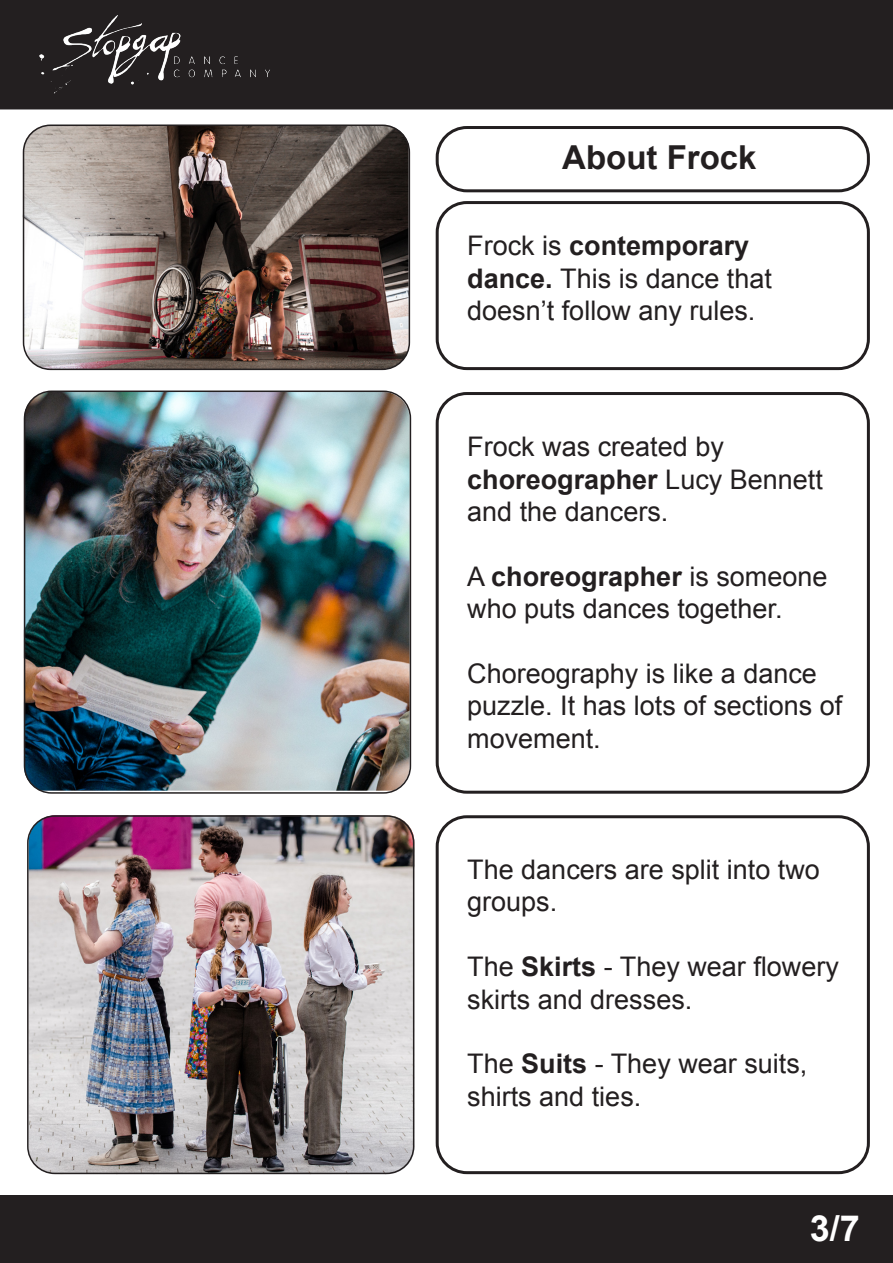
<style>
.page{position:relative;width:893px;height:1263px;background:#fff}
.page>*{position:absolute;margin:0;border:0;box-sizing:border-box;transform-origin:0 0}
.t1{font:700 36px "Arial";color:#fff}
.t2{font:700 33px "Arial";color:#231f20}
.t3{font:27px/32.4px "Arial";color:#231f20}
.s1{font-weight:700}
</style>
<div class="page">
<img style="left:24px;top:393px;width:386px;height:398px">
<img style="left:23px;top:125px;width:386px;height:244px">
<div style="left:24px;top:390px;width:387px;height:404px;border:2px solid #231f20;border-radius:27px"></div>
<div style="left:23px;top:125px;width:387px;height:245px;border:2px solid #231f20;border-radius:27px"></div>
<div style="left:436px;top:201px;width:434px;height:169px;border:3px solid #231f20;border-radius:30px"></div>
<div style="left:0;top:0;width:893px;height:109px;background:#231f20"></div>
<img style="left:29px;top:815px;width:385px;height:359px">
<img style="left:37px;top:16px;width:234px;height:79px">
<div style="left:436px;top:392px;width:434px;height:402px;border:3px solid #231f20;border-radius:30px"></div>
<div style="left:27px;top:815px;width:387px;height:359px;border:2px solid #231f20;border-radius:27px"></div>
<div style="left:0;top:1195px;width:893px;height:68px;background:#231f20"></div>
<div style="left:436px;top:126px;width:434px;height:66px;border:3px solid #231f20;border-radius:30px"></div>
<div style="left:436px;top:815px;width:434px;height:359px;border:3px solid #231f20;border-radius:30px"></div>
<p class="t2" style="left:562px;top:135px;width:196px">About Frock</p>
<p class="t3" style="left:467px;top:230px;width:306px">Frock is <span class="s1">contemporary dance.</span> This is dance that doesn’t follow any rules.</p>
<p class="t3" style="left:467px;top:431px;width:357px">Frock was created by <span class="s1">choreographer</span> Lucy Bennett and the dancers.</p>
<p class="t3" style="left:467px;top:560px;width:362px">A <span class="s1">choreographer</span> is someone who puts dances together.</p>
<p class="t3" style="left:467px;top:657px;width:377px">Choreography is like a dance puzzle. It has lots of sections of movement.</p>
<p class="t3" style="left:467px;top:853px;width:354px">The dancers are split into two groups.</p>
<p class="t3" style="left:467px;top:951px;width:373px">The <span class="s1">Skirts</span> - They wear flowery skirts and dresses.</p>
<p class="t3" style="left:467px;top:1048px;width:342px">The <span class="s1">Suits</span> - They wear suits, shirts and ties.</p>
<p class="t1" style="left:810px;top:1205px;width:52px">3/7</p>
</div>
